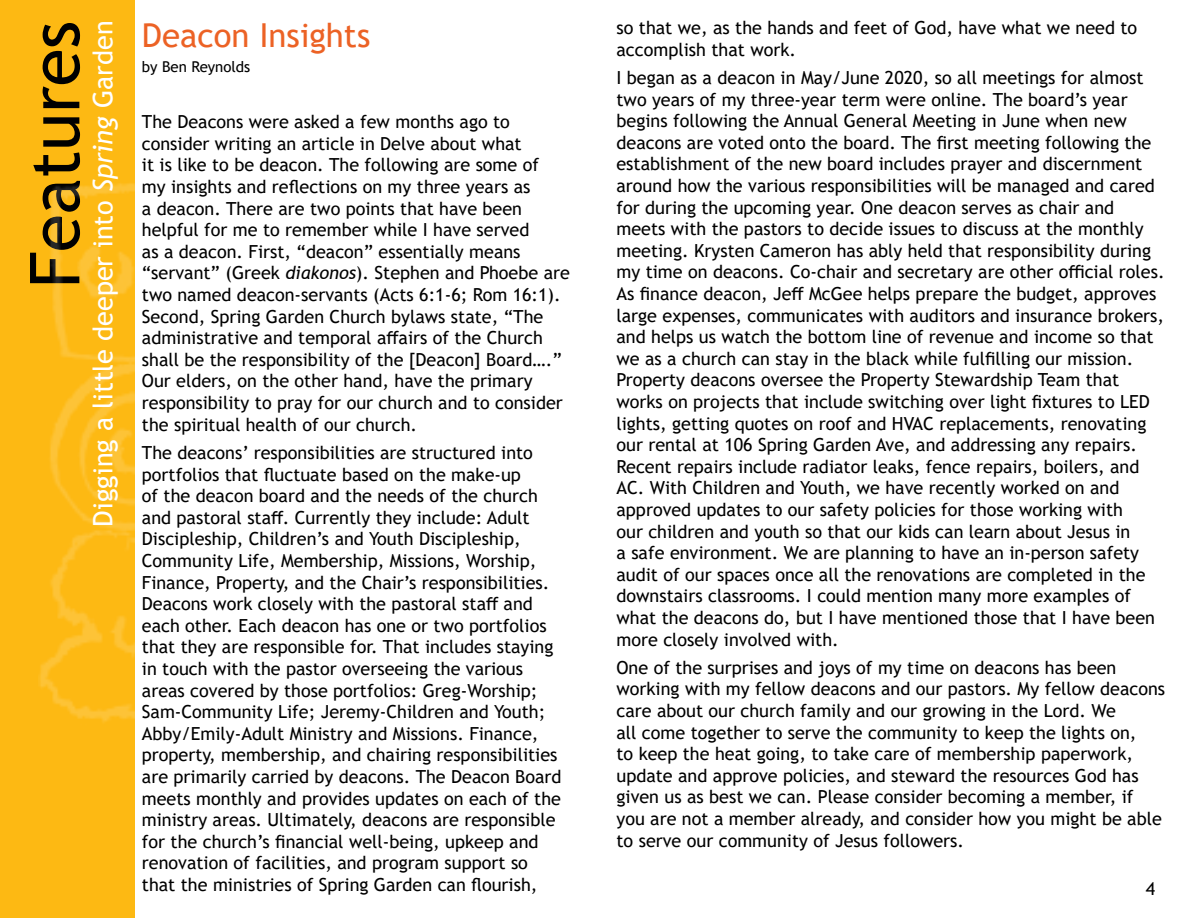
<style>
.page{position:relative;width:1188px;height:918px;background:#fff}
.page>*{position:absolute;margin:0;border:0;box-sizing:border-box;transform-origin:0 0}
.t1{font:69px "Trebuchet MS";color:#000}
.t2{font:33px "Trebuchet MS";color:#ec6225}
.t3{font:27px "Trebuchet MS";color:#fff}
.t4{font:18px/21.6px "Trebuchet MS";color:#000}
.t5{font:15px "Trebuchet MS";color:#000}
.s1{font-style:italic}
</style>
<div class="page">
<div style="left:0;top:0;width:134px;height:918px;background:#fdb913"></div>
<img style="left:39px;top:0;width:96px;height:908px">
<h1 class="t1" style="left:11px;top:288px;width:269px;rotate:-90deg">Features</h1>
<h3 class="t3" style="left:86px;top:527px;width:507px;rotate:-90deg">Digging a little deeper into <span class="s1">Spring</span> Garden</h3>
<h2 class="t2" style="left:142px;top:14px;width:230px">Deacon Insights</h2>
<p class="t5" style="left:142px;top:57px;width:110px">by Ben Reynolds</p>
<p class="t4" style="left:142px;top:111px;width:430px">The Deacons were asked a few months ago to consider writing an article in Delve about what<br>it is like to be deacon. The following are some of<br>my insights and reflections on my three years as<br>a deacon. There are two points that have been helpful for me to remember while I have served<br>as a deacon. First, “deacon” essentially means “servant” (Greek <span class="s1">diakonos</span>). Stephen and Phoebe are two named deacon-servants (Acts 6:1-6; Rom 16:1).<br>Second, Spring Garden Church bylaws state, “The administrative and temporal affairs of the Church shall be the responsibility of the [Deacon] Board….” Our elders, on the other hand, have the primary responsibility to pray for our church and to consider the spiritual health of our church.</p>
<p class="t4" style="left:142px;top:442px;width:421px">The deacons’ responsibilities are structured into portfolios that fluctuate based on the make-up<br>of the deacon board and the needs of the church and pastoral staff. Currently they include: Adult Discipleship, Children’s and Youth Discipleship, Community Life, Membership, Missions, Worship, Finance, Property, and the Chair’s responsibilities.<br>Deacons work closely with the pastoral staff and each other. Each deacon has one or two portfolios that they are responsible for. That includes staying in touch with the pastor overseeing the various areas covered by those portfolios: Greg-Worship; Sam-Community Life; Jeremy-Children and Youth; Abby/Emily-Adult Ministry and Missions. Finance, property, membership, and chairing responsibilities are primarily carried by deacons. The Deacon Board meets monthly and provides updates on each of the ministry areas. Ultimately, deacons are responsible for the church’s financial well-being, upkeep and renovation of facilities, and program support so that the ministries of Spring Garden can flourish,</p>
<p class="t4" style="left:617px;top:17px;width:522px">so that we, as the hands and feet of God, have what we need to accomplish that work.</p>
<p class="t4" style="left:617px;top:67px;width:550px">I began as a deacon in May/June 2020, so all meetings for almost two years of my three-year term were online. The board’s year begins following the Annual General Meeting in June when new deacons are voted onto the board. The first meeting following the establishment of the new board includes prayer and discernment around how the various responsibilities will be managed and cared for during the upcoming year. One deacon serves as chair and meets with the pastors to decide issues to discuss at the monthly meeting. Krysten Cameron has ably held that responsibility during my time on deacons. Co-chair and secretary are other official roles.<br>As finance deacon, Jeff McGee helps prepare the budget, approves large expenses, communicates with auditors and insurance brokers, and helps us watch the bottom line of revenue and income so that we as a church can stay in the black while fulfilling our mission.<br>Property deacons oversee the Property Stewardship Team that works on projects that include switching over light fixtures to LED lights, getting quotes on roof and HVAC replacements, renovating our rental at 106 Spring Garden Ave, and addressing any repairs.<br>Recent repairs include radiator leaks, fence repairs, boilers, and AC. With Children and Youth, we have recently worked on and approved updates to our safety policies for those working with<br>our children and youth so that our kids can learn about Jesus in<br>a safe environment. We are planning to have an in-person safety audit of our spaces once all the renovations are completed in the downstairs classrooms. I could mention many more examples of what the deacons do, but I have mentioned those that I have been more closely involved with.</p>
<p class="t4" style="left:617px;top:657px;width:550px">One of the surprises and joys of my time on deacons has been working with my fellow deacons and our pastors. My fellow deacons care about our church family and our growing in the Lord. We<br>all come together to serve the community to keep the lights on,<br>to keep the heat going, to take care of membership paperwork, update and approve policies, and steward the resources God has given us as best we can. Please consider becoming a member, if you are not a member already, and consider how you might be able to serve our community of Jesus followers.</p>
<p class="t4" style="left:1146px;top:878px;width:11px">4</p>
</div>
